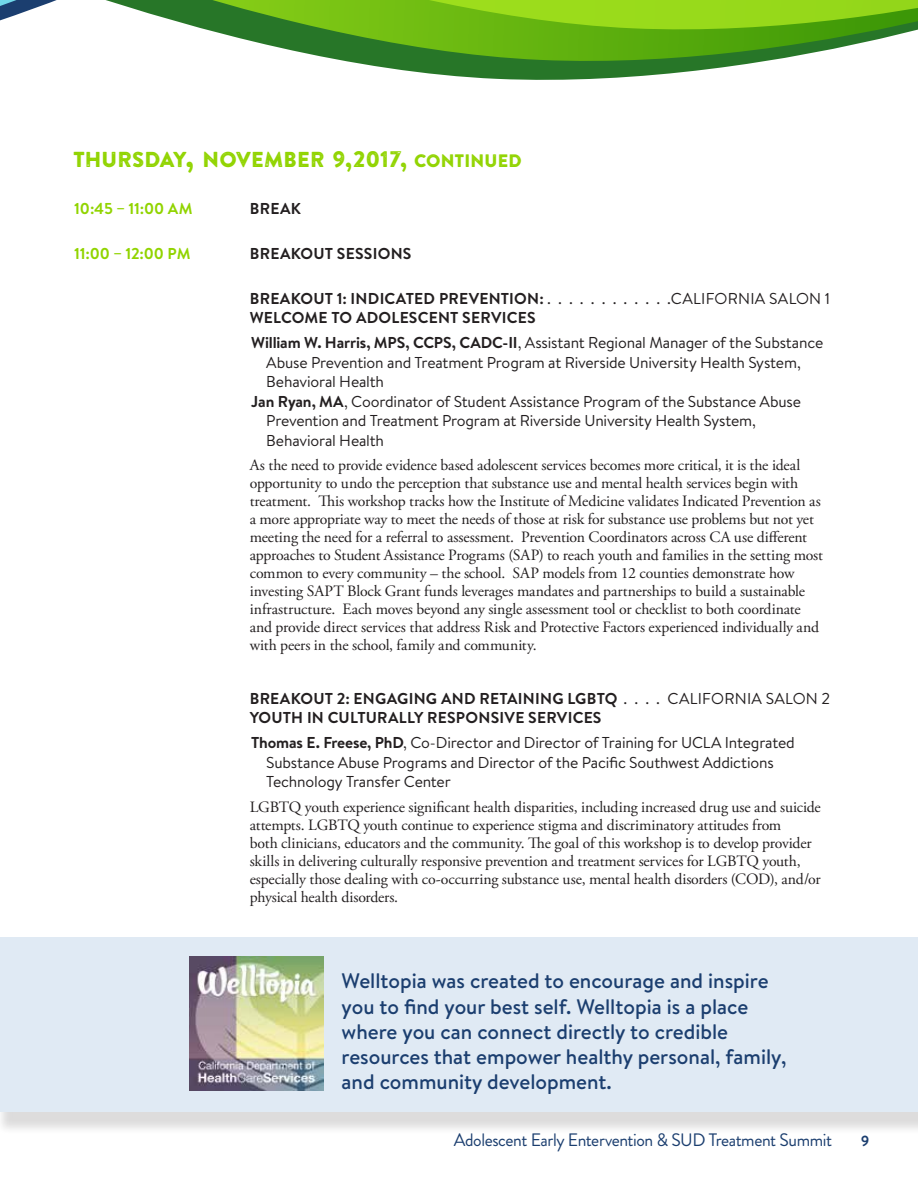
<style>
.page{position:relative;width:918px;height:1188px;background:#fff}
.page>*{position:absolute;margin:0;border:0;box-sizing:border-box;transform-origin:0 0}
.t1{font:21.6px "Brandon Printed One SC800";letter-spacing:-.025em;color:#91d400}
.t2{font:500 21px/25.2px "Brandon Text";color:#1b3e6f}
.t3{font:18px "Brandon Grotesque";letter-spacing:-.025em;color:#1b3e6f}
.t4{font:15.75px/18px "Adobe Garamond Pro";letter-spacing:-.01em;color:#231f20}
.t5{font:15.75px/19.5px "Brandon Text";letter-spacing:-.01em;color:#231f20}
.t6{font:700 15.75px/19.5px "Brandon Text";letter-spacing:.015em;color:#231f20}
.t7{font:700 15.75px "Brandon Text";letter-spacing:-.01em;color:#91d400}
.t8{font:700 15px "Brandon Grotesque";color:#1b3e6f}
.s1{font-size:27px}
.s2{font-size:22.5px}
.s3{font-size:18px}
.s4{font-weight:400}
.s5{font-weight:700}
</style>
<div class="page">
<svg style="left:0;top:0;width:918px;height:80px"></svg>
<div style="left:0;top:943px;width:918px;height:192px;background:#231f20;opacity:.4"></div>
<div style="left:0;top:937px;width:918px;height:175px;background:#e0eaf4"></div>
<img style="left:189px;top:956px;width:134px;height:134px">
<h1 class="t1" style="left:73px;top:146px;width:451px">THURSDAY<span class="s1">,</span> NOVEMBER <span class="s2">9,2017,</span> <span class="s3">CONTINUED</span></h1>
<p class="t7" style="left:74px;top:197px;width:120px">10:45 – 11:00 AM</p>
<p class="t6" style="left:250px;top:198px;width:53px">BREAK</p>
<p class="t7" style="left:74px;top:242px;width:118px">11:00 – 12:00 PM</p>
<p class="t6" style="left:250px;top:243px;width:163px">BREAKOUT SESSIONS</p>
<p class="t6" style="left:250px;top:288px;width:582px">BREAKOUT 1: INDICATED PREVENTION: <span class="s4">. . . . . . . . . . . CALIFORNIA SALON 1<br></span>WELCOME TO ADOLESCENT SERVICES</p>
<p class="t5" style="left:251px;top:332px;width:574px"><span class="s5">William W. Harris, MPS, CCPS, CADC-II</span>, Assistant Regional Manager of the Substance</p>
<p class="t5" style="left:266px;top:352px;width:536px">Abuse Prevention and Treatment Program at Riverside University Health System,</p>
<p class="t5" style="left:266px;top:371px;width:119px">Behavioral Health</p>
<p class="t5" style="left:251px;top:391px;width:551px"><span class="s5">Jan Ryan, MA</span>, Coordinator of Student Assistance Program of the Substance Abuse</p>
<p class="t5" style="left:266px;top:410px;width:491px">Prevention and Treatment Program at Riverside University Health System,</p>
<p class="t5" style="left:266px;top:430px;width:119px">Behavioral Health</p>
<p class="t4" style="left:250px;top:457px;width:575px">As the need to provide evidence based adolescent services becomes more critical, it is the ideal opportunity to undo the perception that substance use and mental health services begin with treatment. This workshop tracks how the Institute of Medicine validates Indicated Prevention as a more appropriate way to meet the needs of those at risk for substance use problems but not yet meeting the need for a referral to assessment. Prevention Coordinators across CA use different approaches to Student Assistance Programs (SAP) to reach youth and families in the setting most common to every community – the school. SAP models from 12 counties demonstrate how investing SAPT Block Grant funds leverages mandates and partnerships to build a sustainable infrastructure. Each moves beyond any single assessment tool or checklist to both coordinate and provide direct services that address Risk and Protective Factors experienced individually and with peers in the school, family and community.</p>
<p class="t6" style="left:250px;top:688px;width:582px">BREAKOUT 2: ENGAGING AND RETAINING LGBTQ <span class="s4">. . . . CALIFORNIA SALON 2<br></span>YOUTH IN CULTURALLY RESPONSIVE SERVICES</p>
<p class="t5" style="left:266px;top:732px;width:530px;text-indent:-15px"><span class="s5">Thomas E. Freese, PhD</span>, Co-Director and Director of Training for UCLA Integrated<br>Substance Abuse Programs and Director of the Pacific Southwest Addictions<br>Technology Transfer Center</p>
<p class="t4" style="left:250px;top:798px;width:572px">LGBTQ youth experience significant health disparities, including increased drug use and suicide attempts. LGBTQ youth continue to experience stigma and discriminatory attitudes from<br>both clinicians, educators and the community. The goal of this workshop is to develop provider skills in delivering culturally responsive prevention and treatment services for LGBTQ youth, especially those dealing with co-occurring substance use, mental health disorders (COD), and/or physical health disorders.</p>
<h2 class="t2" style="left:342px;top:968px;width:446px">Welltopia was created to encourage and inspire you to find your best self. Welltopia is a place where you can connect directly to credible resources that empower healthy personal, family, and community development.</h2>
<p class="t3" style="left:454px;top:1127px;width:380px">Adolescent Early Entervention &amp; SUD Treatment Summit</p>
<p class="t8" style="left:861px;top:1130px;width:10px">9</p>
</div>
